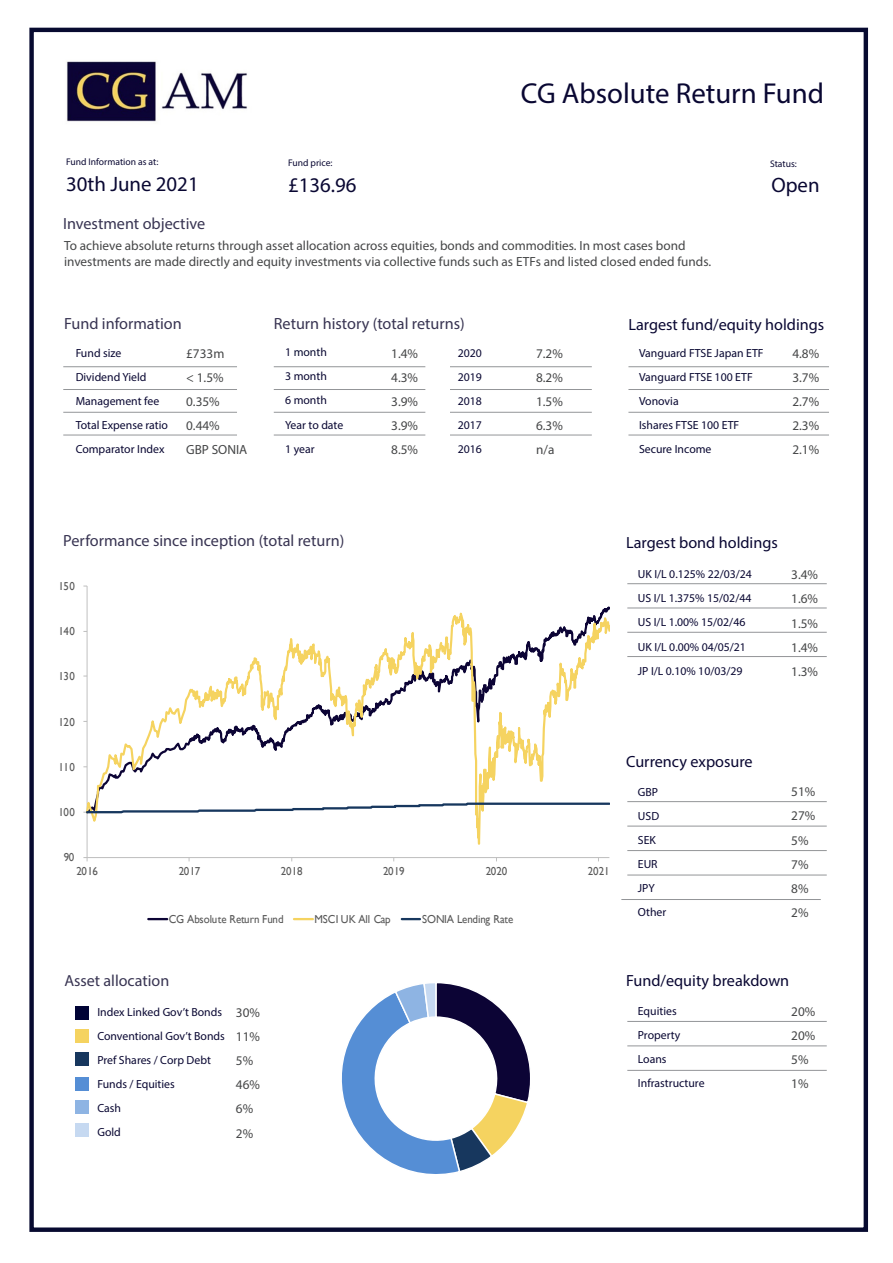
<style>
.page{position:relative;width:893px;height:1263px;background:#fff}
.page>*{position:absolute;margin:0;border:0;box-sizing:border-box;transform-origin:0 0}
.t1{font:28.95px "Myriad Pro";color:#090732}
.t2{font:20.85px "Myriad Pro";color:#090732}
.t3{font:16.2px "Myriad Pro";color:#383452}
.t4{font:16.2px "Myriad Pro";color:#090732}
.t5{font:16.05px "Myriad Pro";color:#383452}
.t6{font:13.2px/24.2px "Myriad Pro";color:#454647}
.t7{font:11.85px/24.2px "Myriad Pro";color:#090732}
.t8{font:11.85px/24.2px "Myriad Pro";color:#080731}
.t9{font:11.55px "Gill Sans";letter-spacing:-.02em;color:#595959;scale:.95 1}
.t10{font:9.6px "Myriad Pro";color:#090732}
.s1{color:#070a30}
</style>
<div class="page">
<div style="left:29px;top:28px;width:839px;height:1204px;border:4px solid #070a30"></div>
<div style="left:75px;top:1006px;width:14px;height:14px;background:#000335"></div>
<div style="left:75px;top:1028px;width:14px;height:14px;background:#f5d360"></div>
<div style="left:75px;top:1052px;width:14px;height:14px;background:#17375e"></div>
<div style="left:75px;top:1077px;width:14px;height:14px;background:#558ed5"></div>
<div style="left:75px;top:1100px;width:14px;height:14px;background:#8eb4e3"></div>
<div style="left:75px;top:1123px;width:14px;height:14px;background:#c6d9f1"></div>
<hr style="left:63px;top:366px;width:174px;height:1px;background:#939598">
<hr style="left:63px;top:389px;width:174px;height:1px;background:#939598">
<hr style="left:63px;top:412px;width:174px;height:1px;background:#939598">
<hr style="left:63px;top:435px;width:174px;height:1px;background:#939598">
<hr style="left:274px;top:366px;width:151px;height:1px;background:#939598">
<hr style="left:274px;top:389px;width:151px;height:1px;background:#939598">
<hr style="left:274px;top:412px;width:151px;height:1px;background:#939598">
<hr style="left:274px;top:435px;width:151px;height:1px;background:#939598">
<hr style="left:628px;top:366px;width:201px;height:1px;background:#939598">
<hr style="left:628px;top:389px;width:201px;height:1px;background:#939598">
<hr style="left:628px;top:412px;width:201px;height:1px;background:#939598">
<hr style="left:628px;top:435px;width:201px;height:1px;background:#939598">
<hr style="left:627px;top:583px;width:200px;height:1px;background:#939598">
<hr style="left:627px;top:608px;width:200px;height:1px;background:#939598">
<hr style="left:627px;top:632px;width:200px;height:1px;background:#939598">
<hr style="left:627px;top:656px;width:200px;height:1px;background:#939598">
<hr style="left:627px;top:801px;width:200px;height:1px;background:#939598">
<hr style="left:627px;top:826px;width:200px;height:1px;background:#939598">
<hr style="left:627px;top:850px;width:200px;height:1px;background:#939598">
<hr style="left:627px;top:875px;width:200px;height:1px;background:#939598">
<hr style="left:627px;top:1021px;width:200px;height:1px;background:#939598">
<hr style="left:627px;top:1046px;width:200px;height:1px;background:#939598">
<hr style="left:627px;top:1070px;width:200px;height:1px;background:#939598">
<hr style="left:450px;top:366px;width:142px;height:1px;background:#939598">
<hr style="left:450px;top:389px;width:142px;height:1px;background:#939598">
<hr style="left:450px;top:412px;width:142px;height:1px;background:#939598">
<hr style="left:450px;top:435px;width:142px;height:1px;background:#939598">
<img style="left:66px;top:61px;width:182px;height:61px">
<hr style="left:621px;top:899px;width:200px;height:1px;background:#939598">
<svg style="left:341px;top:983px;width:189px;height:191px"></svg>
<svg style="left:87px;top:586px;width:523px;height:272px"></svg>
<svg style="left:83px;top:801px;width:527px;height:13px"></svg>
<svg style="left:148px;top:918px;width:19px;height:2px"></svg>
<svg style="left:294px;top:918px;width:19px;height:2px"></svg>
<svg style="left:402px;top:918px;width:18px;height:2px"></svg>
<p class="t10" style="left:66px;top:156px;width:94px">Fund Information as at:</p>
<p class="t10" style="left:288px;top:157px;width:46px">Fund price:</p>
<p class="t2" style="left:66px;top:171px;width:134px">30th June 2021</p>
<p class="t2" style="left:288px;top:172px;width:70px">£136.96</p>
<p class="t3" style="left:63px;top:214px;width:144px">Investment objective</p>
<p class="t1" style="left:521px;top:75px;width:305px">CG Absolute Return Fund</p>
<p class="t10" style="left:770px;top:158px;width:28px">Status:</p>
<p class="t2" style="left:771px;top:172px;width:50px">Open</p>
<p class="t6" style="left:64px;top:237px;width:649px;line-height:16px">To achieve absolute returns through asset allocation across equities, bonds and commodities. In most cases bond investments are made directly and equity investments via collective funds such as ETFs and listed closed ended funds.</p>
<p class="t3" style="left:64px;top:313px;width:119px">Fund information</p>
<p class="t4" style="left:628px;top:314px;width:197px">Largest fund/equity holdings</p>
<p class="t3" style="left:274px;top:313px;width:193px">Return history (total returns)</p>
<p class="t7" style="left:285px;top:340px;width:60px">1 <span class="s1">mont</span>h<br>3 month<br>6 month<br>Year to date<br>1 year</p>
<p class="t7" style="left:458px;top:341px;width:26px;text-align:justify">2020<br>2019<br>2018<br>2017<br>2016</p>
<p class="t7" style="left:76px;top:341px;width:94px">Fund size<br>Dividend Yield<br>Management fee<br>Total Expense ratio<br>Comparator Index</p>
<p class="t8" style="left:639px;top:341px;width:126px">Vanguard FTSE Japan ETF<br>Vanguard FTSE 100 ETF<br>Vonovia<br>Ishares FTSE 100 ETF<br>Secure Income</p>
<p class="t6" style="left:186px;top:341px;width:63px">£733m<br>&lt; 1.5%<br>0.35%<br>0.44%<br>GBP SONIA</p>
<p class="t6" style="left:792px;top:341px;width:28px;text-align:justify">4.8% 3.7% 2.7% 2.3% 2.1%</p>
<p class="t6" style="left:391px;top:341px;width:28px;text-align:justify">1.4% 4.3% 3.9% 3.9% 8.5%</p>
<p class="t6" style="left:536px;top:341px;width:28px;text-align:justify">7.2% 8.2% 1.5% 6.3% n/a</p>
<p class="t3" style="left:63px;top:530px;width:282px">Performance since inception (total return)</p>
<p class="t9" style="left:58px;top:579px;width:19px">150</p>
<p class="t9" style="left:58px;top:624px;width:19px">140</p>
<p class="t9" style="left:58px;top:670px;width:19px">130</p>
<p class="t9" style="left:58px;top:715px;width:19px">120</p>
<p class="t9" style="left:58px;top:760px;width:19px">110</p>
<p class="t9" style="left:58px;top:805px;width:19px">100</p>
<p class="t9" style="left:64px;top:851px;width:13px">90</p>
<p class="t9" style="left:76px;top:865px;width:24px">2016</p>
<p class="t9" style="left:179px;top:865px;width:24px">2017</p>
<p class="t9" style="left:281px;top:865px;width:24px">2018</p>
<p class="t9" style="left:383px;top:865px;width:24px">2019</p>
<p class="t9" style="left:486px;top:865px;width:24px">2020</p>
<p class="t9" style="left:588px;top:865px;width:24px">2021</p>
<p class="t9" style="left:169px;top:912px;width:122px">CG Absolute Return Fund</p>
<p class="t9" style="left:315px;top:912px;width:82px">MSCI UK All Cap</p>
<p class="t9" style="left:422px;top:912px;width:98px">SONIA Lending Rate</p>
<p class="t4" style="left:626px;top:532px;width:153px">Largest bond holdings</p>
<p class="t7" style="left:638px;top:562px;width:116px">UK I/L 0.125% 22/03/24<br>US I/L 1.375% 15/02/44<br>US I/L 1.00% 15/02/46<br>UK I/L 0.00% 04/05/21<br>JP I/L 0.10% 10/03/29</p>
<p class="t6" style="left:791px;top:563px;width:28px;text-align:justify">3.4% 1.6% 1.5% 1.4% 1.3%</p>
<p class="t4" style="left:626px;top:751px;width:128px">Currency exposure</p>
<p class="t7" style="left:638px;top:779px;width:30px">GBP<br>USD<br>SEK<br>EUR<br>JPY<br>Other</p>
<p class="t6" style="left:791px;top:780px;width:26px">51%<br>27%<br>5%<br>7%<br>8%<br>2%</p>
<p class="t5" style="left:64px;top:971px;width:106px">Asset allocation</p>
<p class="t7" style="left:97px;top:1000px;width:129px">Index Linked Gov’t Bonds<br>Conventional Gov’t Bonds<br>Pref Shares / Corp Debt<br>Funds / Equities<br>Cash<br>Gold</p>
<p class="t6" style="left:236px;top:1000px;width:26px">30%<br>11%<br>5%<br>46%<br>6%<br>2%</p>
<p class="t4" style="left:626px;top:971px;width:165px">Fund/equity breakdown</p>
<p class="t7" style="left:638px;top:999px;width:68px">Equities<br>Property<br>Loans<br>Infrastructure</p>
<p class="t6" style="left:791px;top:999px;width:26px">20%<br>20%<br>5%<br>1%</p>
</div>
